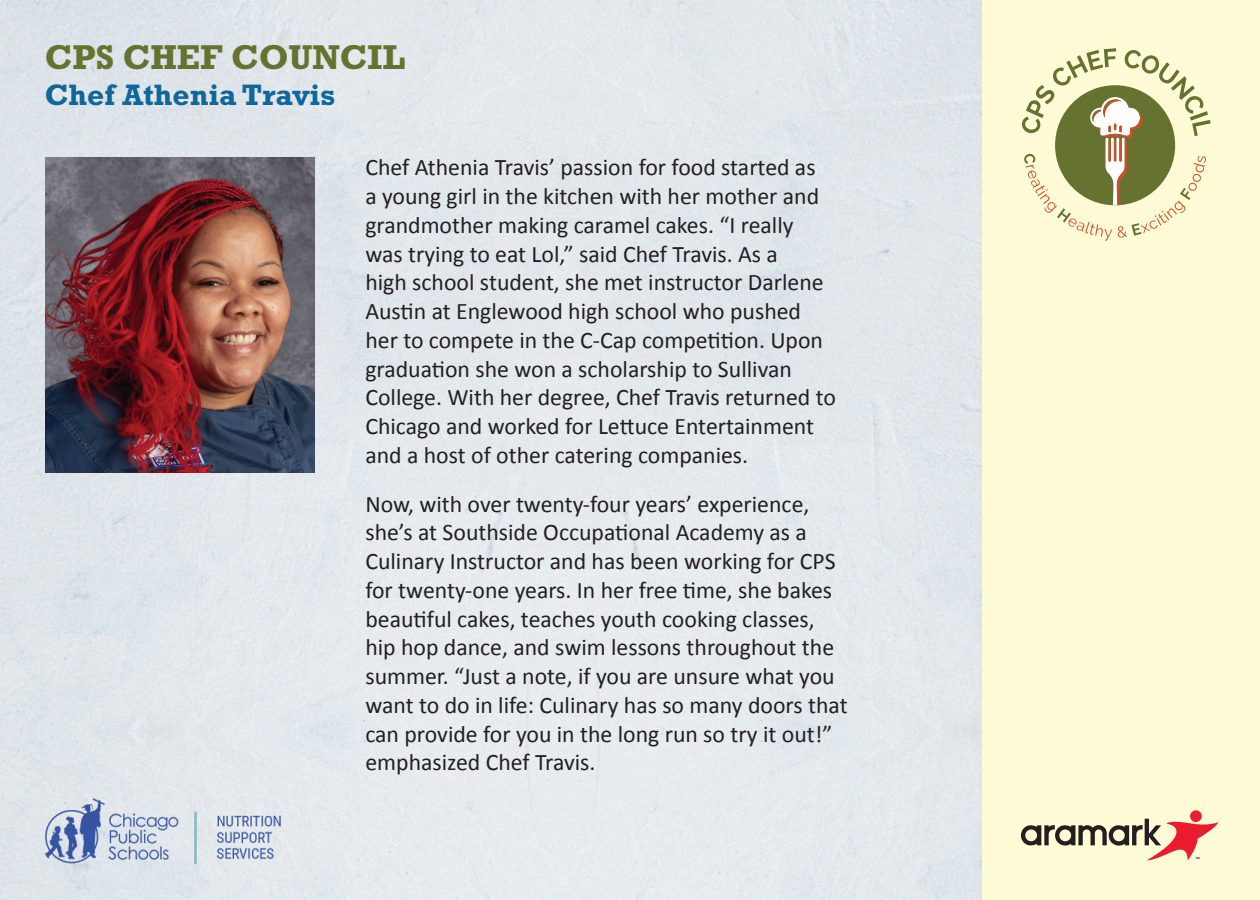
<style>
.page{position:relative;width:1260px;height:900px;background:#fff}
.page>*{position:absolute;margin:0;border:0;box-sizing:border-box;transform-origin:0 0}
.t1{font:700 35px "Rockwell Std";color:#667330}
.t2{font:700 30px "Rockwell Std";color:#10679a}
.bio{font:23.75px/28.8px "Calibri";color:#231f20}
</style>
<div class="page">
<div style="left:981px;top:0;width:279px;height:900px;background:#fffbd6"></div>
<div style="left:0;top:0;width:981px;height:900px;background:#e3e8ec"></div>
<div style="left:1190px;top:810px;width:12px;height:12px;background:#eb1d2e;border-radius:50%"></div>
<svg style="left:1021px;top:819px;width:197px;height:41px"></svg>
<svg style="left:1022px;top:48px;width:189px;height:193px"></svg>
<img style="left:45px;top:158px;width:270px;height:314px">
<img style="left:45px;top:798px;width:237px;height:66px">
<p class="t1" style="left:45px;top:36px;width:362px">CPS CHEF COUNCIL</p>
<p class="t2" style="left:45px;top:77px;width:292px">Chef Athenia Travis</p>
<p class="bio" style="left:365px;top:152px;width:472px">Chef Athenia Travis’ passion for food started as<br>a young girl in the kitchen with her mother and grandmother making caramel cakes. “I really was trying to eat Lol,” said Chef Travis. As a<br>high school student, she met instructor Darlene Austin at Englewood high school who pushed her to compete in the C-Cap competition. Upon graduation she won a scholarship to Sullivan College. With her degree, Chef Travis returned to Chicago and worked for Lettuce Entertainment and a host of other catering companies.</p>
<p class="bio" style="left:365px;top:489px;width:484px">Now, with over twenty-four years’ experience, she’s at Southside Occupational Academy as a Culinary Instructor and has been working for CPS for twenty-one years. In her free time, she bakes beautiful cakes, teaches youth cooking classes, hip hop dance, and swim lessons throughout the summer. “Just a note, if you are unsure what you want to do in life: Culinary has so many doors that can provide for you in the long run so try it out!” emphasized Chef Travis.</p>
</div>
